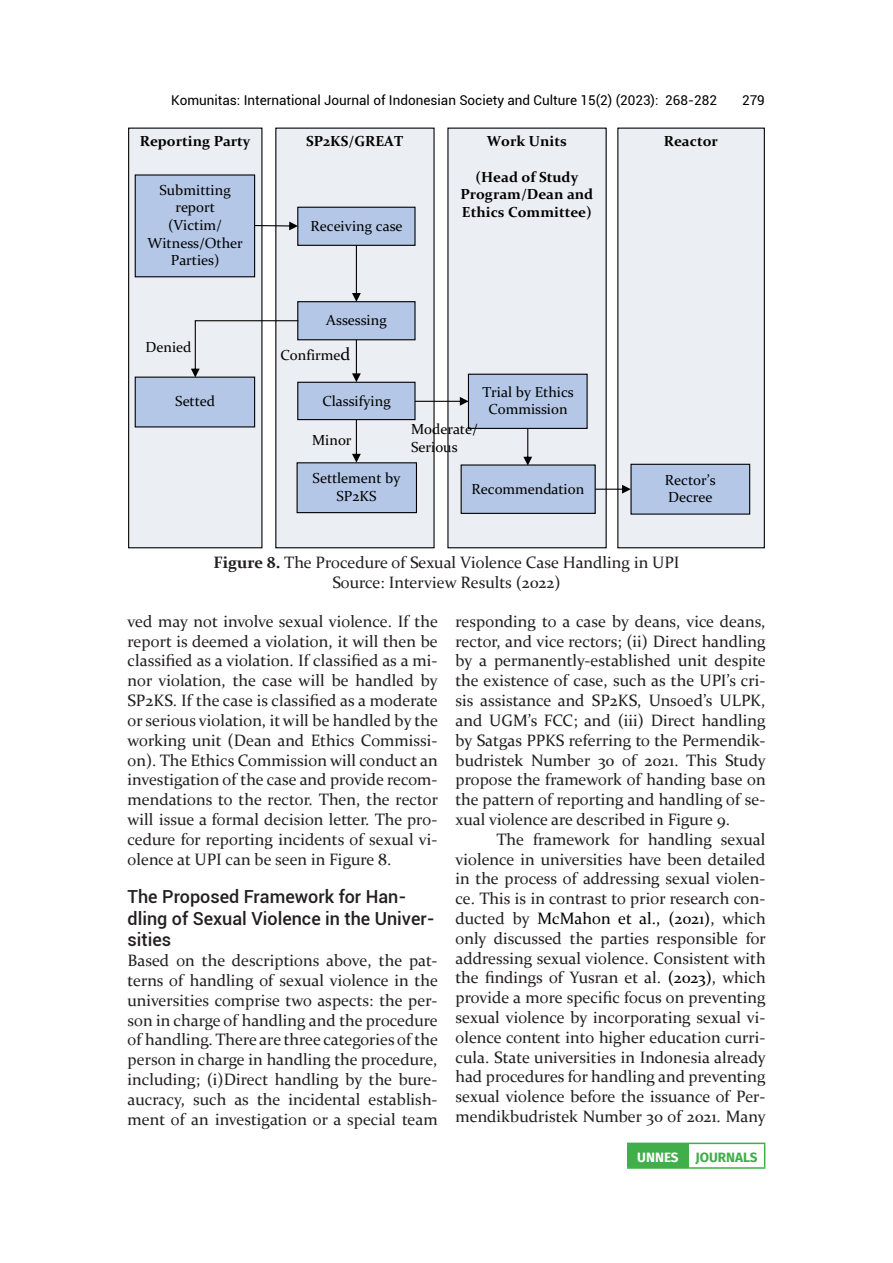
<style>
.page{position:relative;width:893px;height:1263px;background:#fff}
.page>*{position:absolute;margin:0;border:0;box-sizing:border-box;transform-origin:0 0}
.SubBab{font:500 18px/21.6px "Roboto";color:#231f20}
.ISI{font:16.5px/19.8px "Constantia";color:#231f20;text-align:justify}
.ISI_pertama{font:16.5px/19.8px "Constantia";color:#231f20;text-align:justify}
.KETERANGAN_TABEL_GAM{font:16.5px "Constantia";color:#231f20}
.t1{font:14.7px/17.5px "Constantia";letter-spacing:-.005em;color:#000;text-align:center}
.t2{font:700 14.7px/17.5px "Constantia";color:#000;text-align:center}
.t3{font:13.5px "Roboto";color:#000}
.t4{font:700 13.5px "Fira Sans";color:#40ae49}
.s1{font-size:17.55px}
.s2{font-weight:700}
.s3{color:#000}
.s4{color:#fff}
</style>
<div class="page">
<div style="left:628px;top:1143px;width:60px;height:25px;background:#40ae49"></div>
<hr style="left:627px;top:1142px;width:61px;height:2px;background:#40ae49">
<svg style="left:627px;top:1144px;width:1px;height:23px"></svg>
<hr style="left:688px;top:1142px;width:77px;height:2px;background:#40ae49">
<svg style="left:764px;top:1144px;width:1px;height:23px"></svg>
<hr style="left:627px;top:1167px;width:61px;height:2px;background:#40ae49">
<hr style="left:688px;top:1167px;width:77px;height:2px;background:#40ae49">
<div style="left:129px;top:128px;width:133px;height:420px;background:#ebeef2"></div>
<div style="left:128px;top:128px;width:134px;height:420px;border:1px solid #000"></div>
<div style="left:276px;top:128px;width:158px;height:420px;background:#ebeef2"></div>
<div style="left:448px;top:128px;width:158px;height:420px;background:#ebeef2"></div>
<div style="left:618px;top:128px;width:146px;height:420px;background:#ebeef2"></div>
<div style="left:617px;top:128px;width:148px;height:420px;border:1px solid #000"></div>
<div style="left:135px;top:175px;width:120px;height:102px;background:#b4c7e7"></div>
<div style="left:135px;top:174px;width:120px;height:103px;border:1px solid #000"></div>
<div style="left:298px;top:207px;width:117px;height:38px;background:#b4c7e7"></div>
<div style="left:297px;top:207px;width:119px;height:39px;border:1px solid #000"></div>
<div style="left:298px;top:302px;width:117px;height:38px;background:#b4c7e7"></div>
<div style="left:297px;top:301px;width:119px;height:39px;border:1px solid #000"></div>
<div style="left:468px;top:374px;width:119px;height:54px;background:#b4c7e7"></div>
<div style="left:468px;top:374px;width:120px;height:55px;border:1px solid #000"></div>
<div style="left:298px;top:382px;width:117px;height:38px;background:#b4c7e7"></div>
<div style="left:297px;top:382px;width:119px;height:38px;border:1px solid #000"></div>
<div style="left:297px;top:463px;width:119px;height:50px;background:#b4c7e7"></div>
<div style="left:297px;top:462px;width:120px;height:51px;border:1px solid #000"></div>
<div style="left:631px;top:464px;width:119px;height:50px;background:#b4c7e7"></div>
<div style="left:630px;top:464px;width:120px;height:51px;border:1px solid #000"></div>
<div style="left:461px;top:465px;width:134px;height:48px;background:#b4c7e7"></div>
<div style="left:461px;top:464px;width:135px;height:50px;border:1px solid #000"></div>
<svg style="left:255px;top:222px;width:43px;height:8px"></svg>
<svg style="left:352px;top:245px;width:9px;height:57px"></svg>
<svg style="left:352px;top:340px;width:9px;height:42px"></svg>
<svg style="left:352px;top:420px;width:9px;height:43px"></svg>
<svg style="left:595px;top:485px;width:36px;height:9px"></svg>
<svg style="left:523px;top:428px;width:9px;height:37px"></svg>
<div style="left:135px;top:377px;width:120px;height:50px;background:#b4c7e7"></div>
<div style="left:135px;top:377px;width:120px;height:50px;border:1px solid #000"></div>
<svg style="left:191px;top:320px;width:107px;height:57px"></svg>
<svg style="left:415px;top:397px;width:54px;height:9px"></svg>
<p class="t3" style="left:171px;top:90px;width:547px">Komunitas: International Journal of Indonesian Society and Culture 15(2) (2023): 268-282</p>
<p class="t3" style="left:742px;top:91px;width:24px">279</p>
<p class="t2" style="left:140px;top:132px;width:112px">Reporting Party</p>
<p class="t2" style="left:306px;top:132px;width:99px">SP2KS/GREAT</p>
<p class="t2" style="left:487px;top:132px;width:81px">Work Units</p>
<p class="t2" style="left:460px;top:167px;width:134px">(Head of Study<br>Program/Dean and<br>Ethics Committee)</p>
<p class="t1" style="left:147px;top:180px;width:97px">Submitting report (Victim/<br>Witness/Other<br>Parties)</p>
<p class="t1" style="left:311px;top:216px;width:93px">Receiving case</p>
<p class="t1" style="left:145px;top:337px;width:48px">Denied</p>
<p class="t1" style="left:175px;top:392px;width:41px">Setted</p>
<p class="t1" style="left:326px;top:311px;width:62px">Assessing</p>
<p class="t1" style="left:280px;top:345px;width:72px">Confirme<span class="s1">d</span></p>
<p class="t1" style="left:322px;top:391px;width:70px">Classifying</p>
<p class="t1" style="left:312px;top:430px;width:41px">Minor</p>
<p class="t1" style="left:482px;top:382px;width:93px">Trial by Ethics<br>Commission</p>
<p class="t1" style="left:411px;top:420px;width:68px;text-align:left">Moderate/<br>Serious</p>
<p class="t2" style="left:664px;top:132px;width:55px">Reactor</p>
<p class="t1" style="left:313px;top:469px;width:89px">Settlement by<br>SP2KS</p>
<p class="t1" style="left:665px;top:470px;width:52px;text-align:left">Rector’s<br>Decree</p>
<p class="t1" style="left:472px;top:479px;width:114px">Recommendation</p>
<p class="KETERANGAN_TABEL_GAM" style="left:214px;top:551px;width:467px"><span class="s2">Figure 8.</span> The Procedure of Sexual Violence Case Handling in UPI</p>
<p class="KETERANGAN_TABEL_GAM" style="left:332px;top:571px;width:230px">Source: Interview Results (2022)</p>
<p class="ISI" style="left:128px;top:611px;width:312px">ved may not involve sexual violence. If the report is deemed a violation, it will then be classified as a violation. If classified as a mi&shy;nor violation, the case will be handled by SP2KS. If the case is classified as a moderate or serious violation, it will be handled by the working unit (Dean and Ethics Commissi&shy;on). The Ethics Commission will conduct an investigation of the case and provide recom&shy;mendations to the rector. Then, the rector will issue a formal decision letter. The pro&shy;cedure for reporting incidents of sexual vi&shy;olence at UPI can be seen in Figure 8.</p>
<p class="SubBab" style="left:128px;top:885px;width:309px">The Proposed Framework for Han&shy;dling of Sexual Violence in the Univer&shy;sities</p>
<p class="ISI_pertama" style="left:128px;top:950px;width:312px">Based on the descriptions above, the pat&shy;terns of handling of sexual violence in the universities comprise two aspects: the per&shy;son in charge of handling and the procedure of handling. There are three categories of the person in charge in handling the procedure, including; (i)Direct handling by the bure&shy;aucracy, such as the incidental establish&shy;ment of an investigation or a special team</p>
<p class="ISI_pertama" style="left:455px;top:611px;width:312px">responding to a case by deans, vice deans, rector, and vice rectors; (ii) Direct handling by a permanently-established unit despite the existence of case, such as the UPI’s cri&shy;sis assistance and SP2KS, Unsoed’s ULPK, and UGM’s FCC; and (iii) Direct handling by Satgas PPKS referring to the Permendik&shy;budristek Number 30 of 2021. This Study propose the framework of handing base on the pattern of reporting and handling of se&shy;xual violence are described in Figure 9.</p>
<p class="ISI" style="left:455px;top:828px;width:312px;text-indent:41px">The framework for handling sexual violence in universities have been detailed in the process of addressing sexual violen&shy;ce. This is in contrast to prior research con&shy;ducted by <span class="s3">McMahon et al., (2021)</span>, which only discussed the parties responsible for addressing sexual violence. Consistent with the findings of Yusran et al. <span class="s3">(2023)</span>, which provide a more specific focus on preventing sexual violence by incorporating sexual vi&shy;olence content into higher education curri&shy;cula. State universities in Indonesia already had procedures for handling and preventing sexual violence before the issuance of Per&shy;mendikbudristek Number 30 of 2021. Many</p>
<p class="t4" style="left:637px;top:1146px;width:122px"><span class="s4">UNNES</span> JOURNALS</p>
</div>
